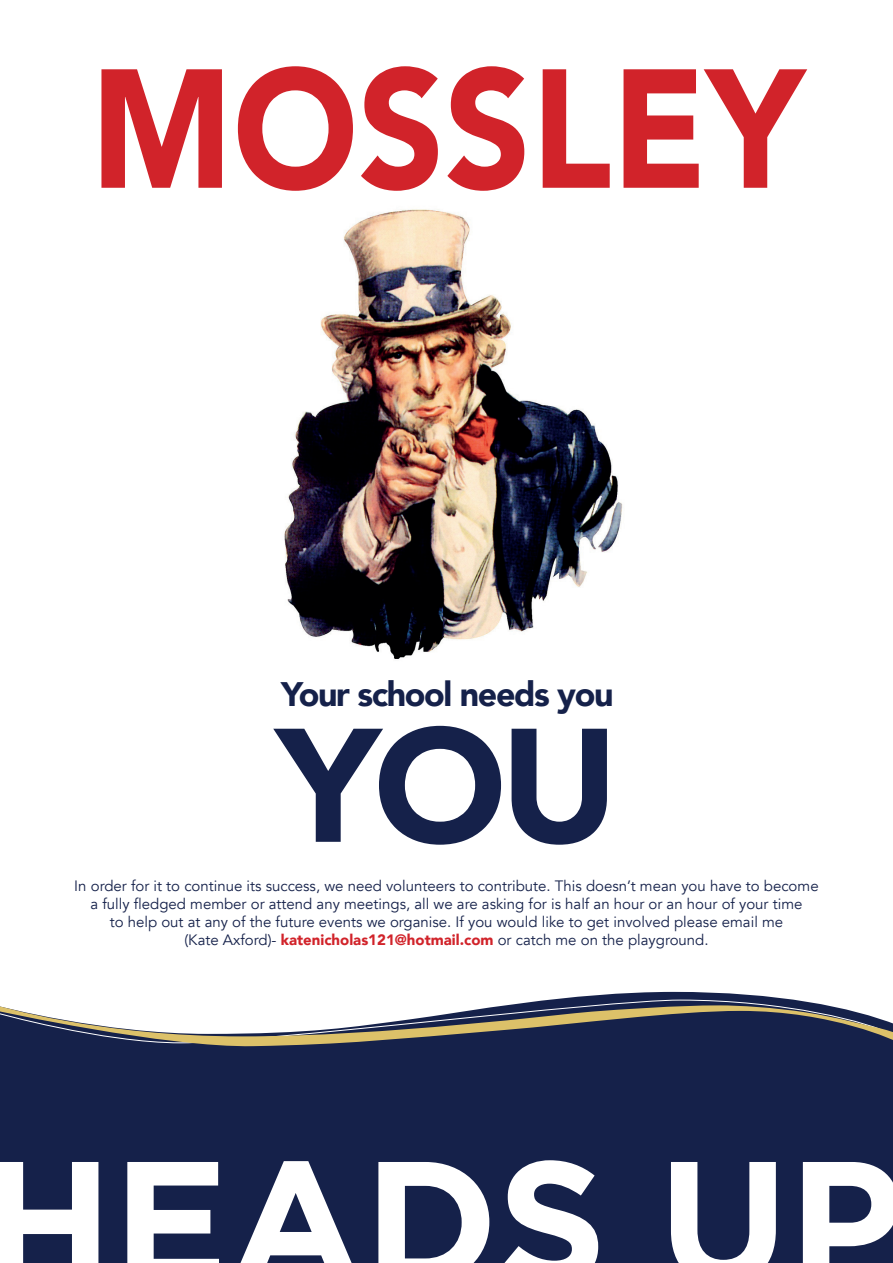
<style>
.page{position:relative;width:893px;height:1263px;background:#fff}
.page>*{position:absolute;margin:0;border:0;box-sizing:border-box;transform-origin:0 0}
.t1{font:900 167.25px "Avenir";color:#d1232a;scale:.9 1}
.t2{font:900 159.75px "Avenir";color:#15214a}
.t3{font:900 33.9px "Avenir";letter-spacing:-.04em;color:#15214a}
.t4{font:15px/18px "Avenir";color:#15214a;text-align:center}
.s1{font-weight:900;color:#d1232a}
</style>
<div class="page">
<div style="left:0;top:992px;width:893px;height:271px;background:#15214a"></div>
<svg style="left:0;top:999px;width:893px;height:49px"></svg>
<svg style="left:0;top:1162px;width:98px;height:101px"></svg>
<svg style="left:127px;top:1162px;width:92px;height:101px"></svg>
<svg style="left:232px;top:1161px;width:128px;height:102px"></svg>
<svg style="left:378px;top:1162px;width:111px;height:101px"></svg>
<svg style="left:503px;top:1160px;width:95px;height:103px"></svg>
<svg style="left:671px;top:1162px;width:105px;height:101px"></svg>
<svg style="left:803px;top:1162px;width:90px;height:101px"></svg>
<img style="left:284px;top:209px;width:339px;height:450px">
<h1 class="t1" style="left:91px;top:-14px;width:794px">MOSSLEY</h1>
<h3 class="t3" style="left:281px;top:665px;width:334px">Your school needs you</h3>
<h2 class="t2" style="left:276px;top:649px;width:343px">YOU</h2>
<p class="t4" style="left:74px;top:877px;width:746px">In order for it to continue its success, we need volunteers to contribute. This doesn’t mean you have to become a fully fledged member or attend any meetings, all we are asking for is half an hour or an hour of your time<br>to help out at any of the future events we organise. If you would like to get involved please email me<br>(Kate Axford)- <span class="s1">katenicholas121@hotmail.com</span> or catch me on the playground.</p>
</div>
